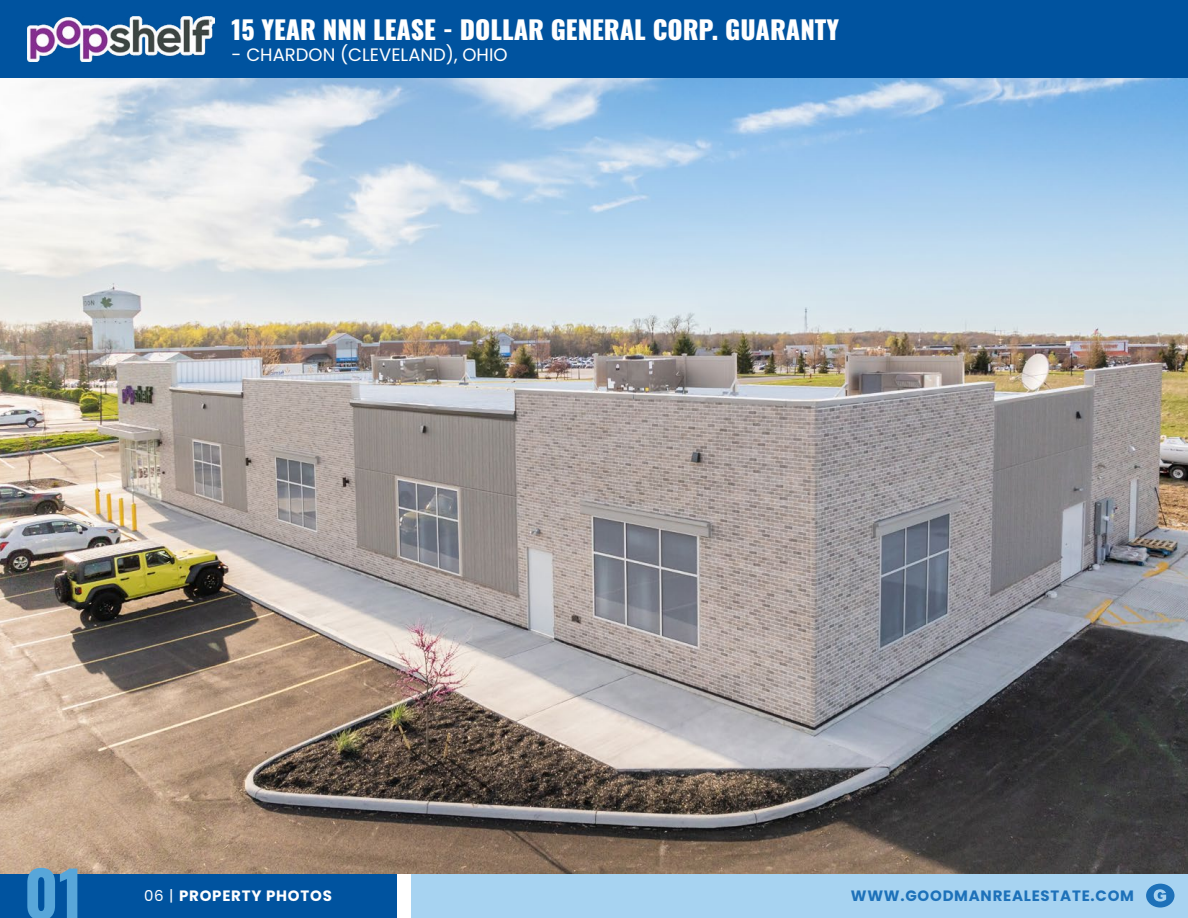
<style>
.page{position:relative;width:1188px;height:918px;background:#fff}
.page>*{position:absolute;margin:0;border:0;box-sizing:border-box;transform-origin:0 0}
.t1{font:700 62.85px "Oswald";color:#58a6d9}
.t2{font:800 25.5px "Oswald";color:#fff}
.t3{font:18px "Poppins";color:#fff}
.t4{font:700 15px "Poppins";letter-spacing:.05em;color:#1d71b9}
.t5{font:700 15px "Poppins";letter-spacing:.05em;color:#fff}
.s1{font-weight:400}
</style>
<div class="page">
<div style="left:0;top:0;width:1188px;height:78px;background:#00539f"></div>
<div style="left:0;top:873px;width:397px;height:45px;background:#00539f"></div>
<div style="left:411px;top:873px;width:777px;height:45px;background:#a7d3f1"></div>
<svg style="left:1146px;top:884px;width:29px;height:24px"></svg>
<img style="left:27px;top:17px;width:187px;height:45px">
<img style="left:0;top:78px;width:1188px;height:795px">
<p class="t2" style="left:232px;top:17px;width:609px">15 YEAR NNN LEASE - DOLLAR GENERAL CORP. GUARANTY</p>
<p class="t3" style="left:232px;top:45px;width:277px">- CHARDON (CLEVELAND), OHIO</p>
<h1 class="t1" style="left:24px;top:861px;width:61px">01</h1>
<p class="t5" style="left:144px;top:887px;width:189px"><span class="s1">06 |</span> PROPERTY PHOTOS</p>
<p class="t4" style="left:851px;top:887px;width:285px">WWW.GOODMANREALESTATE.COM</p>
</div>
